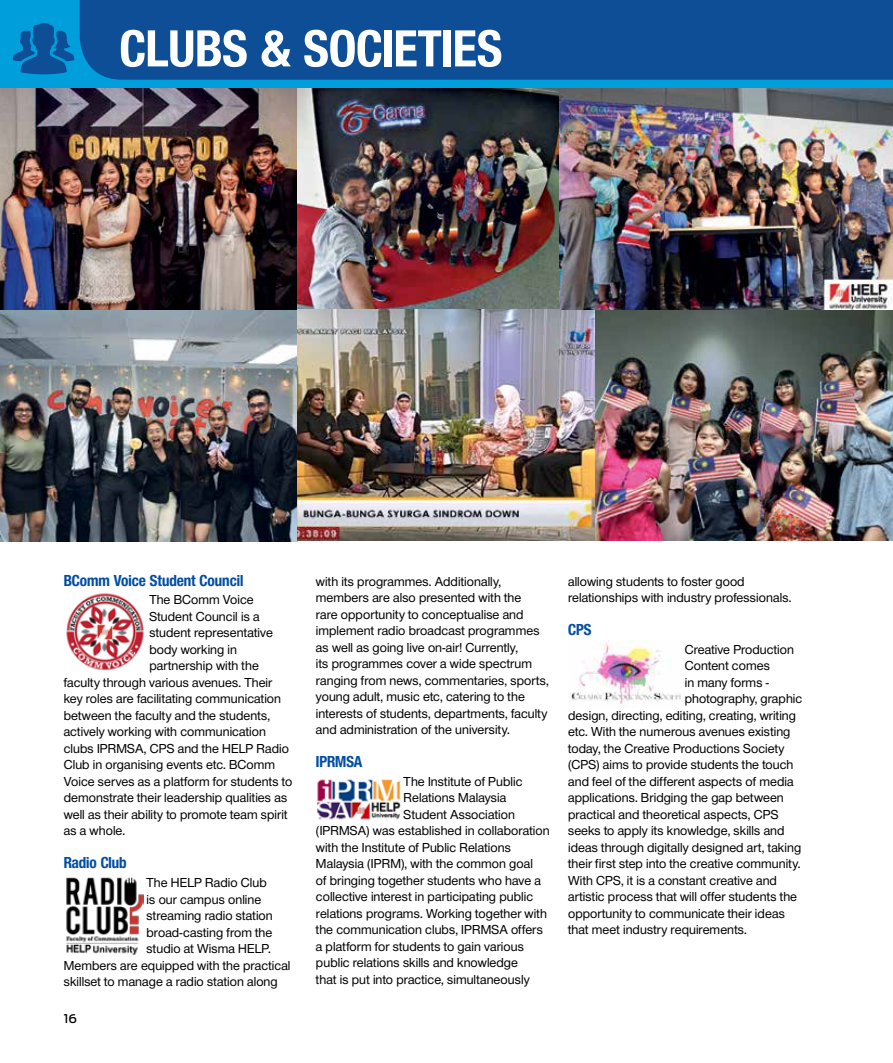
<style>
.page{position:relative;width:893px;height:1063px;background:#fff}
.page>*{position:absolute;margin:0;border:0;box-sizing:border-box;transform-origin:0 0}
.t1{font:54px "Nimbus Sans Novus TOT Bol Con";letter-spacing:-.015em;color:#fff}
.t2{font:700 33px "Antenna";letter-spacing:-.02em;color:#fff}
.t3{font:16.5px "Nimbus Sans Novus DOT Bol Con";color:#034ea2}
.t4{font:500 13.5px/16.5px "Nimbus Sans Novus DOT";letter-spacing:.005em;color:#000}
.t5{font:500 12px "Antenna";color:#000}
</style>
<div class="page">
<img style="left:0;top:87px;width:298px;height:454px">
<img style="left:298px;top:87px;width:297px;height:454px">
<img style="left:595px;top:310px;width:297px;height:231px">
<img style="left:559px;top:87px;width:333px;height:223px">
<img style="left:66px;top:593px;width:78px;height:78px">
<img style="left:66px;top:877px;width:78px;height:78px">
<img style="left:316px;top:779px;width:85px;height:41px">
<img style="left:569px;top:641px;width:112px;height:64px">
<hr style="left:892px;top:79px;width:1px;height:984px;background:#009edb">
<div style="left:0;top:0;width:893px;height:87px;background:#009edb"></div>
<div style="left:80px;top:0;width:813px;height:80px;background:#0e4e96"></div>
<svg style="left:13px;top:23px;width:61px;height:51px"></svg>
<h1 class="t1" style="left:119px;top:17px;width:385px">CLUBS &amp; SOCIETIES</h1>
<h2 class="t2" style="left:119px;top:35px;width:291px">Clubs &amp; Societies</h2>
<p class="t3" style="left:64px;top:571px;width:181px">BComm Voice Student Council</p>
<p class="t4" style="left:149px;top:592px;width:106px">The BComm Voice</p>
<p class="t4" style="left:149px;top:608px;width:112px">Student Council is a</p>
<p class="t4" style="left:149px;top:625px;width:125px">student representative</p>
<p class="t4" style="left:149px;top:641px;width:89px">body working in</p>
<p class="t4" style="left:149px;top:658px;width:111px">partnership with the</p>
<p class="t4" style="left:64px;top:674px;width:210px">faculty through various avenues. Their</p>
<p class="t4" style="left:64px;top:691px;width:219px">key roles are facilitating communication</p>
<p class="t4" style="left:64px;top:707px;width:208px">between the faculty and the students,</p>
<p class="t4" style="left:64px;top:724px;width:204px">actively working with communication</p>
<p class="t4" style="left:64px;top:740px;width:227px">clubs IPRMSA, CPS and the HELP Radio</p>
<p class="t4" style="left:64px;top:757px;width:213px">Club in organising events etc. BComm</p>
<p class="t4" style="left:64px;top:773px;width:230px">Voice serves as a platform for students to</p>
<p class="t4" style="left:64px;top:790px;width:225px">demonstrate their leadership qualities as</p>
<p class="t4" style="left:64px;top:806px;width:225px">well as their ability to promote team spirit</p>
<p class="t4" style="left:64px;top:823px;width:63px">as a whole.</p>
<p class="t3" style="left:64px;top:854px;width:64px">Radio Club</p>
<p class="t4" style="left:147px;top:874px;width:122px">The HELP Radio Club</p>
<p class="t4" style="left:147px;top:891px;width:116px">is our campus online</p>
<p class="t4" style="left:147px;top:907px;width:128px">streaming radio station</p>
<p class="t4" style="left:147px;top:924px;width:127px">broad-casting from the</p>
<p class="t4" style="left:147px;top:940px;width:126px">studio at Wisma HELP.</p>
<p class="t4" style="left:64px;top:957px;width:228px">Members are equipped with the practical</p>
<p class="t4" style="left:64px;top:973px;width:215px">skillset to manage a radio station along</p>
<p class="t5" style="left:64px;top:1012px;width:15px">16</p>
<p class="t4" style="left:316px;top:573px;width:234px">with its programmes. Additionally, members are also presented with the<br>rare opportunity to conceptualise and implement radio broadcast programmes as well as going live on-air! Currently,<br>its programmes cover a wide spectrum ranging from news, commentaries, sports, young adult, music etc, catering to the interests of students, departments, faculty and administration of the university.</p>
<p class="t3" style="left:316px;top:753px;width:48px">IPRMSA</p>
<p class="t4" style="left:404px;top:773px;width:120px">The Institute of Public</p>
<p class="t4" style="left:404px;top:790px;width:104px">Relations Malaysia</p>
<p class="t4" style="left:404px;top:806px;width:113px">Student Association</p>
<p class="t4" style="left:316px;top:823px;width:235px">(IPRMSA) was established in collaboration</p>
<p class="t4" style="left:316px;top:839px;width:196px">with the Institute of Public Relations</p>
<p class="t4" style="left:316px;top:856px;width:218px">Malaysia (IPRM), with the common goal</p>
<p class="t4" style="left:316px;top:872px;width:226px">of bringing together students who have a</p>
<p class="t4" style="left:316px;top:889px;width:219px">collective interest in participating public</p>
<p class="t4" style="left:316px;top:905px;width:232px">relations programs. Working together with</p>
<p class="t4" style="left:316px;top:922px;width:228px">the communication clubs, IPRMSA offers</p>
<p class="t4" style="left:316px;top:938px;width:209px">a platform for students to gain various</p>
<p class="t4" style="left:316px;top:955px;width:204px">public relations skills and knowledge</p>
<p class="t4" style="left:316px;top:971px;width:215px">that is put into practice, simultaneously</p>
<p class="t4" style="left:568px;top:573px;width:225px">allowing students to foster good relationships with industry professionals.</p>
<p class="t3" style="left:568px;top:621px;width:25px">CPS</p>
<p class="t4" style="left:685px;top:641px;width:111px">Creative Production</p>
<p class="t4" style="left:685px;top:658px;width:87px">Content comes</p>
<p class="t4" style="left:685px;top:674px;width:86px">in many forms -</p>
<p class="t4" style="left:685px;top:691px;width:119px">photography, graphic</p>
<p class="t4" style="left:568px;top:707px;width:229px">design, directing, editing, creating, writing</p>
<p class="t4" style="left:568px;top:724px;width:224px">etc. With the numerous avenues existing</p>
<p class="t4" style="left:568px;top:740px;width:218px">today, the Creative Productions Society</p>
<p class="t4" style="left:568px;top:757px;width:227px">(CPS) aims to provide students the touch</p>
<p class="t4" style="left:568px;top:773px;width:227px">and feel of the different aspects of media</p>
<p class="t4" style="left:568px;top:790px;width:217px">applications. Bridging the gap between</p>
<p class="t4" style="left:568px;top:806px;width:212px">practical and theoretical aspects, CPS</p>
<p class="t4" style="left:568px;top:823px;width:218px">seeks to apply its knowledge, skills and</p>
<p class="t4" style="left:568px;top:839px;width:235px">ideas through digitally designed art, taking</p>
<p class="t4" style="left:568px;top:856px;width:234px">their first step into the creative community.</p>
<p class="t4" style="left:568px;top:872px;width:210px">With CPS, it is a constant creative and</p>
<p class="t4" style="left:568px;top:889px;width:230px">artistic process that will offer students the</p>
<p class="t4" style="left:568px;top:905px;width:218px">opportunity to communicate their ideas</p>
<p class="t4" style="left:568px;top:922px;width:180px">that meet industry requirements.</p>
</div>
